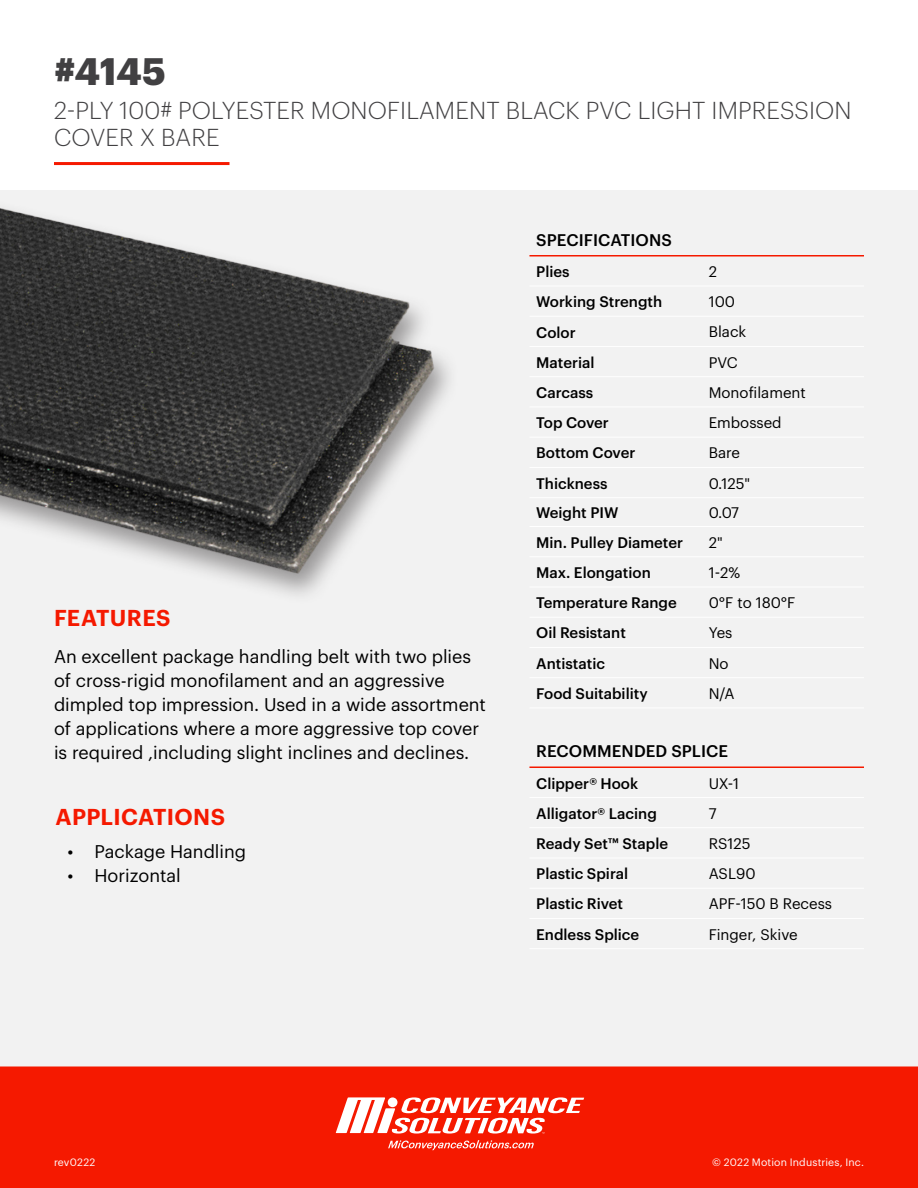
<style>
.page{position:relative;width:918px;height:1188px;background:#fff}
.page>*{position:absolute;margin:0;border:0;box-sizing:border-box;transform-origin:0 0}
.Flyer_Heading{font:700 37.5px "Graphik";color:#414042}
.Flyer_Subheading{font:300 24px/27px "Graphik";letter-spacing:.005em;color:#414042}
.HEADER_-_RED{font:600 22.5px "Graphik";letter-spacing:.015em;color:#f51900}
.Body_Paragraph{font:18px/24px "Graphik";color:#000}
.Table_Header{font:500 16.5px "Graphik";letter-spacing:.005em;color:#000}
.Table_Body{font:500 15px "Graphik";color:#000}
.Table_Body-2{font:15px "Graphik";color:#000}
.t1{font:10.5px "Graphik";letter-spacing:.015em;color:#fff}
</style>
<div class="page">
<div style="left:0;top:190px;width:918px;height:881px;background:#f2f2f2"></div>
<div style="left:0;top:1066px;width:918px;height:122px;background:#f51900"></div>
<svg style="left:388px;top:1140px;width:146px;height:10px"></svg>
<svg style="left:336px;top:1097px;width:248px;height:37px"></svg>
<img style="left:0;top:208px;width:450px;height:388px">
<hr style="left:54px;top:162px;width:176px;height:3px;background:#f51900">
<hr style="left:529px;top:827px;width:173px;height:1px;background:#fff">
<hr style="left:529px;top:858px;width:173px;height:1px;background:#fff">
<hr style="left:529px;top:888px;width:173px;height:1px;background:#fff">
<hr style="left:529px;top:918px;width:173px;height:1px;background:#fff">
<hr style="left:529px;top:766px;width:173px;height:2px;background:#f51900">
<hr style="left:702px;top:766px;width:162px;height:2px;background:#f51900">
<hr style="left:529px;top:797px;width:173px;height:1px;background:#fff">
<hr style="left:702px;top:797px;width:162px;height:1px;background:#fff">
<hr style="left:702px;top:827px;width:162px;height:1px;background:#fff">
<hr style="left:702px;top:858px;width:162px;height:1px;background:#fff">
<hr style="left:702px;top:918px;width:162px;height:1px;background:#fff">
<hr style="left:702px;top:888px;width:162px;height:1px;background:#fff">
<hr style="left:529px;top:948px;width:173px;height:1px;background:#fff">
<hr style="left:702px;top:948px;width:162px;height:1px;background:#fff">
<hr style="left:529px;top:286px;width:173px;height:1px;background:#fff">
<hr style="left:529px;top:316px;width:173px;height:1px;background:#fff">
<hr style="left:529px;top:346px;width:173px;height:1px;background:#fff">
<hr style="left:529px;top:376px;width:173px;height:1px;background:#fff">
<hr style="left:529px;top:407px;width:173px;height:1px;background:#fff">
<hr style="left:529px;top:437px;width:173px;height:1px;background:#fff">
<hr style="left:529px;top:467px;width:173px;height:1px;background:#fff">
<hr style="left:529px;top:497px;width:173px;height:1px;background:#fff">
<hr style="left:529px;top:526px;width:173px;height:1px;background:#fff">
<hr style="left:529px;top:556px;width:173px;height:1px;background:#fff">
<hr style="left:529px;top:255px;width:173px;height:1px;background:#f51900">
<hr style="left:702px;top:255px;width:162px;height:1px;background:#f51900">
<hr style="left:529px;top:587px;width:173px;height:1px;background:#fff">
<hr style="left:529px;top:617px;width:173px;height:1px;background:#fff">
<hr style="left:529px;top:647px;width:173px;height:1px;background:#fff">
<hr style="left:529px;top:677px;width:173px;height:1px;background:#fff">
<hr style="left:702px;top:286px;width:162px;height:1px;background:#fff">
<hr style="left:702px;top:316px;width:162px;height:1px;background:#fff">
<hr style="left:702px;top:346px;width:162px;height:1px;background:#fff">
<hr style="left:702px;top:376px;width:162px;height:1px;background:#fff">
<hr style="left:702px;top:407px;width:162px;height:1px;background:#fff">
<hr style="left:702px;top:437px;width:162px;height:1px;background:#fff">
<hr style="left:702px;top:467px;width:162px;height:1px;background:#fff">
<hr style="left:702px;top:497px;width:162px;height:1px;background:#fff">
<hr style="left:702px;top:526px;width:162px;height:1px;background:#fff">
<hr style="left:702px;top:556px;width:162px;height:1px;background:#fff">
<hr style="left:702px;top:587px;width:162px;height:1px;background:#fff">
<hr style="left:702px;top:617px;width:162px;height:1px;background:#fff">
<hr style="left:702px;top:647px;width:162px;height:1px;background:#fff">
<hr style="left:702px;top:677px;width:162px;height:1px;background:#fff">
<hr style="left:529px;top:708px;width:173px;height:1px;background:#fff">
<hr style="left:702px;top:708px;width:162px;height:1px;background:#fff">
<p class="Flyer_Heading" style="left:54px;top:42px;width:113px">#4145</p>
<p class="Flyer_Subheading" style="left:54px;top:95px;width:799px">2-PLY 100# POLYESTER MONOFILAMENT BLACK PVC LIGHT IMPRESSION<br>COVER X BARE</p>
<p class="HEADER_-_RED" style="left:54px;top:601px;width:118px">FEATURES</p>
<p class="Body_Paragraph" style="left:54px;top:643px;width:434px">An excellent package handling belt with two plies of cross-rigid monofilament and an aggressive dimpled top impression. Used in a wide assortment of applications where a more aggressive top cover is required ,including slight inclines and declines.</p>
<p class="HEADER_-_RED" style="left:56px;top:800px;width:171px">APPLICATIONS</p>
<p class="Body_Paragraph" style="left:68px;top:838px;width:180px">• Package Handling</p>
<p class="Body_Paragraph" style="left:68px;top:862px;width:115px">• Horizontal</p>
<p class="Table_Header" style="left:536px;top:227px;width:137px">SPECIFICATIONS</p>
<p class="Table_Body" style="left:536px;top:260px;width:35px">Plies</p>
<p class="Table_Body-2" style="left:709px;top:260px;width:10px">2</p>
<p class="Table_Body" style="left:536px;top:290px;width:127px">Working Strength</p>
<p class="Table_Body-2" style="left:709px;top:291px;width:28px">100</p>
<p class="Table_Body" style="left:536px;top:321px;width:41px">Color</p>
<p class="Table_Body-2" style="left:709px;top:321px;width:39px">Black</p>
<p class="Table_Body" style="left:536px;top:351px;width:60px">Material</p>
<p class="Table_Body-2" style="left:709px;top:351px;width:31px">PVC</p>
<p class="Table_Body" style="left:536px;top:381px;width:59px">Carcass</p>
<p class="Table_Body-2" style="left:709px;top:381px;width:99px">Monofilament</p>
<p class="Table_Body" style="left:536px;top:411px;width:74px">Top Cover</p>
<p class="Table_Body-2" style="left:709px;top:412px;width:74px">Embossed</p>
<p class="Table_Body" style="left:536px;top:442px;width:101px">Bottom Cover</p>
<p class="Table_Body-2" style="left:709px;top:442px;width:33px">Bare</p>
<p class="Table_Body" style="left:536px;top:472px;width:73px">Thickness</p>
<p class="Table_Body-2" style="left:709px;top:472px;width:43px">0.125"</p>
<p class="Table_Body" style="left:536px;top:501px;width:84px">Weight PIW</p>
<p class="Table_Body-2" style="left:709px;top:502px;width:32px">0.07</p>
<p class="Table_Body" style="left:536px;top:531px;width:148px">Min. Pulley Diameter</p>
<p class="Table_Body-2" style="left:709px;top:531px;width:15px">2"</p>
<p class="Table_Body" style="left:536px;top:561px;width:116px">Max. Elongation</p>
<p class="Table_Body-2" style="left:709px;top:561px;width:33px">1-2%</p>
<p class="Table_Body" style="left:536px;top:591px;width:142px">Temperature Range</p>
<p class="Table_Body-2" style="left:709px;top:592px;width:88px">0°F to 180°F</p>
<p class="Table_Body" style="left:536px;top:622px;width:91px">Oil Resistant</p>
<p class="Table_Body-2" style="left:709px;top:622px;width:25px">Yes</p>
<p class="Table_Body" style="left:536px;top:652px;width:70px">Antistatic</p>
<p class="Table_Body-2" style="left:709px;top:652px;width:21px">No</p>
<p class="Table_Body" style="left:536px;top:682px;width:113px">Food Suitability</p>
<p class="Table_Body-2" style="left:709px;top:682px;width:27px">N/A</p>
<p class="Table_Header" style="left:536px;top:739px;width:193px">RECOMMENDED SPLICE</p>
<p class="Table_Body" style="left:536px;top:772px;width:104px">Clipper® Hook</p>
<p class="Table_Body-2" style="left:709px;top:772px;width:32px">UX-1</p>
<p class="Table_Body" style="left:536px;top:802px;width:122px">Alligator® Lacing</p>
<p class="Table_Body-2" style="left:709px;top:802px;width:9px">7</p>
<p class="Table_Body" style="left:536px;top:832px;width:133px">Ready Set™ Staple</p>
<p class="Table_Body-2" style="left:709px;top:832px;width:43px">RS125</p>
<p class="Table_Body" style="left:536px;top:862px;width:94px">Plastic Spiral</p>
<p class="Table_Body-2" style="left:709px;top:863px;width:48px">ASL90</p>
<p class="Table_Body" style="left:536px;top:893px;width:88px">Plastic Rivet</p>
<p class="Table_Body-2" style="left:709px;top:893px;width:125px">APF-150 B Recess</p>
<p class="Table_Body" style="left:536px;top:923px;width:105px">Endless Splice</p>
<p class="Table_Body-2" style="left:709px;top:923px;width:90px">Finger, Skive</p>
<p class="t1" style="left:54px;top:1154px;width:43px">rev0222</p>
<p class="t1" style="left:712px;top:1154px;width:153px">© 2022 Motion Industries, Inc.</p>
</div>
